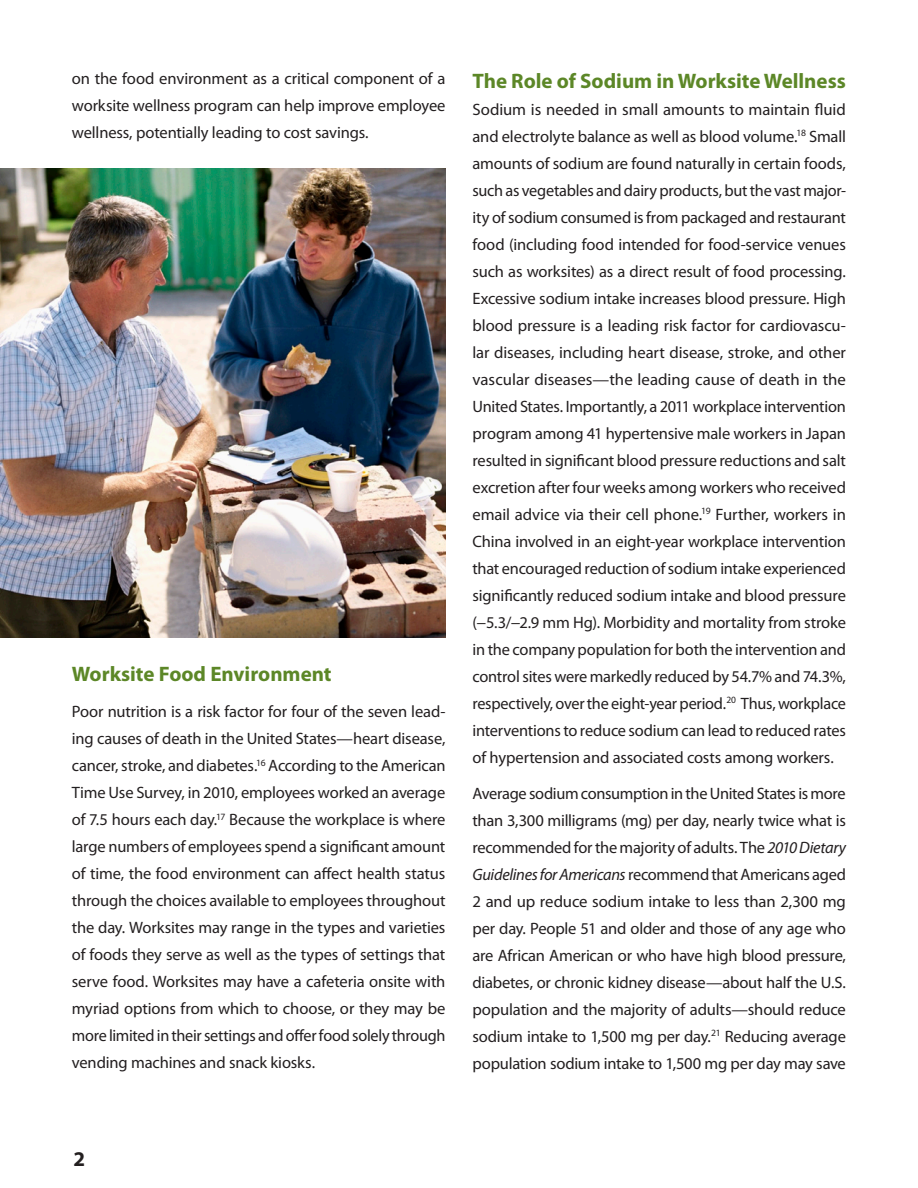
<style>
.page{position:relative;width:918px;height:1188px;background:#fff}
.page>*{position:absolute;margin:0;border:0;box-sizing:border-box;transform-origin:0 0}
.t1{font:700 21px "Myriad Pro";color:#5c8727}
.Page_Number{font:700 21px "Myriad Pro";color:#231f20}
.Text{font:16.5px/27px "Myriad Pro";letter-spacing:-.01em;color:#231f20;text-align:justify}
.s1{font-style:italic}
</style>
<div class="page">
<img style="left:0;top:168px;width:446px;height:469px">
<p class="Text" style="left:72px;top:66px;width:375px">on the food environment as a critical component of a worksite wellness program can help improve employee wellness, potentially leading to cost savings.</p>
<h3 class="t1" style="left:72px;top:663px;width:261px">Worksite Food Environment</h3>
<p class="Text" style="left:72px;top:699px;width:375px">Poor nutrition is a risk factor for four of the seven lead&shy;ing causes of death in the United States—heart disease, cancer, stroke, and diabetes.<sup>16</sup> According to the American Time Use Survey, in 2010, employees worked an average of 7.5 hours each day.<sup>17</sup> Because the workplace is where large numbers of employees spend a significant amount of time, the food environment can affect health status through the choices available to employees throughout the day. Worksites may range in the types and varieties of foods they serve as well as the types of settings that serve food. Worksites may have a cafeteria onsite with myriad options from which to choose, or they may be more limited in their settings and offer food solely through vending machines and snack kiosks.</p>
<h3 class="t1" style="left:472px;top:69px;width:375px">The Role of Sodium in Worksite Wellness</h3>
<p class="Text" style="left:472px;top:96px;width:375px">Sodium is needed in small amounts to maintain fluid and electrolyte balance as well as blood volume.<sup>18</sup> Small amounts of sodium are found naturally in certain foods, such as vegetables and dairy products, but the vast major&shy;ity of sodium consumed is from packaged and restaurant food (including food intended for food-service venues such as worksites) as a direct result of food processing.<br>Excessive sodium intake increases blood pressure. High blood pressure is a leading risk factor for cardiovascu&shy;lar diseases, including heart disease, stroke, and other vascular diseases—the leading cause of death in the United States. Importantly, a 2011 workplace intervention program among 41 hypertensive male workers in Japan resulted in significant blood pressure reductions and salt excretion after four weeks among workers who received email advice via their cell phone.<sup>19</sup> Further, workers in China involved in an eight-year workplace intervention that encouraged reduction of sodium intake experienced significantly reduced sodium intake and blood pressure (−5.3/−2.9 mm Hg). Morbidity and mortality from stroke in the company population for both the intervention and control sites were markedly reduced by 54.7% and 74.3%, respectively, over the eight-year period.<sup>20</sup> Thus, workplace interventions to reduce sodium can lead to reduced rates of hypertension and associated costs among workers.</p>
<p class="Text" style="left:472px;top:780px;width:375px">Average sodium consumption in the United States is more than 3,300 milligrams (mg) per day, nearly twice what is recommended for the majority of adults. The <span class="s1">2010 Dietary Guidelines for Americans</span> recommend that Americans aged 2 and up reduce sodium intake to less than 2,300 mg per day. People 51 and older and those of any age who are African American or who have high blood pressure, diabetes, or chronic kidney disease—about half the U.S. population and the majority of adults—should reduce sodium intake to 1,500 mg per day.<sup>21</sup> Reducing average population sodium intake to 1,500 mg per day may save</p>
<p class="Page_Number" style="left:74px;top:1147px;width:13px">2</p>
</div>
